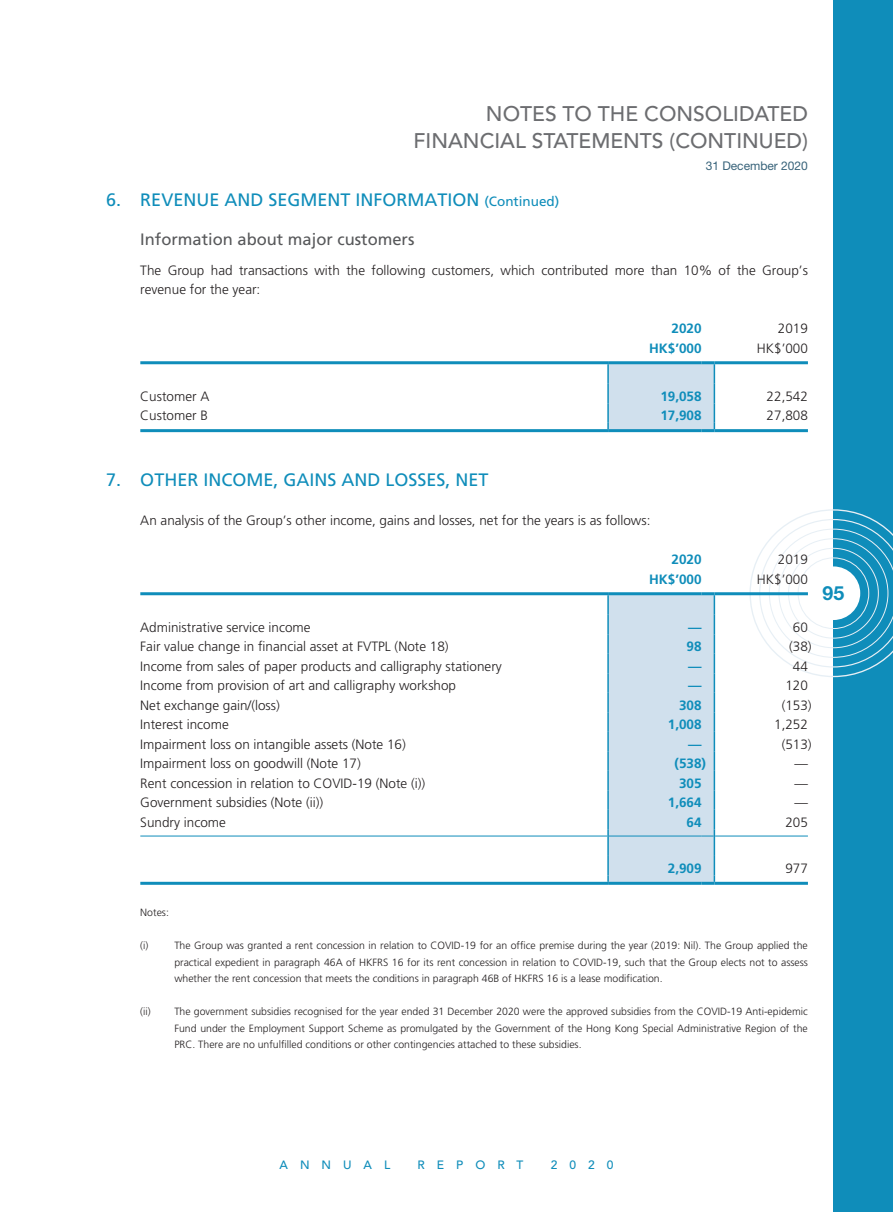
<style>
.page{position:relative;width:893px;height:1212px;background:#fff}
.page>*{position:absolute;margin:0;border:0;box-sizing:border-box;transform-origin:0 0}
.t1{font:500 21px/27px "Avenir LT Std";color:#6c6d70;text-align:right}
.t2{font:700 19.5px "Helvetica Neue LT Std";color:#0f8dba}
.t3{font:18px "Frutiger LT Std";color:#0f8dba}
.t4{font:16.5px "Frutiger LT Std";color:#57585a}
.t5{font:300 13.5px/19.5px "Frutiger LT Std";color:#231f20}
.t6{font:700 13.5px "Frutiger LT Std";color:#0f8dba}
.t7{font:500 12px "Avenir LT Std";letter-spacing:1em;color:#0f8dba}
.t8{font:12px "Helvetica Neue LT Std";color:#38637a}
.t9{font:300 10.5px/16.5px "Frutiger LT Std";color:#231f20;text-align:justify}
.s1{font-size:13.5px}
</style>
<div class="page">
<div style="left:833px;top:0;width:60px;height:1212px;background:#0f8dba"></div>
<svg style="left:749px;top:509px;width:144px;height:168px"></svg>
<div style="left:807px;top:566px;width:53px;height:54px;background:#fff;border-radius:50%"></div>
<hr style="left:140px;top:429px;width:468px;height:3px;background:#0f8dba">
<hr style="left:714px;top:429px;width:94px;height:3px;background:#0f8dba">
<hr style="left:140px;top:361px;width:468px;height:3px;background:#0f8dba">
<svg style="left:607px;top:361px;width:108px;height:71px;background:#bbd7e7"></svg>
<hr style="left:714px;top:361px;width:94px;height:3px;background:#0f8dba">
<hr style="left:140px;top:592px;width:468px;height:3px;background:#0f8dba">
<hr style="left:714px;top:592px;width:94px;height:3px;background:#0f8dba">
<hr style="left:140px;top:836px;width:467px;height:1px;background:#0f8dba">
<hr style="left:715px;top:836px;width:93px;height:1px;background:#0f8dba">
<hr style="left:140px;top:882px;width:468px;height:3px;background:#0f8dba">
<hr style="left:714px;top:882px;width:94px;height:3px;background:#0f8dba">
<div style="left:607px;top:592px;width:108px;height:293px;background:#d0e0ed"></div>
<h1 class="t1" style="left:414px;top:100px;width:396px">NOTES TO THE CONSOLIDATED<br>FINANCIAL STATEMENTS (CONTINUED)</h1>
<p class="t8" style="left:706px;top:158px;width:104px">31 December 2020</p>
<h3 class="t3" style="left:106px;top:189px;width:455px">6. REVENUE AND SEGMENT INFORMATION <span class="s1">(Continued)</span></h3>
<p class="t4" style="left:140px;top:230px;width:276px">Information about major customers</p>
<p class="t5" style="left:140px;top:260px;width:669px">The Group had transactions with the following customers, which contributed more than 10% of the Group’s revenue for the year:</p>
<p class="t6" style="left:672px;top:320px;width:32px">2020</p>
<p class="t5" style="left:778px;top:319px;width:32px">2019</p>
<p class="t6" style="left:649px;top:340px;width:54px">HK$’000</p>
<p class="t5" style="left:757px;top:338px;width:53px">HK$’000</p>
<p class="t5" style="left:140px;top:387px;width:71px">Customer A</p>
<p class="t6" style="left:660px;top:388px;width:43px">19,058</p>
<p class="t5" style="left:767px;top:387px;width:43px">22,542</p>
<p class="t5" style="left:140px;top:406px;width:69px">Customer B</p>
<p class="t6" style="left:660px;top:408px;width:43px">17,908</p>
<p class="t5" style="left:767px;top:406px;width:43px">27,808</p>
<h3 class="t3" style="left:106px;top:469px;width:384px">7. OTHER INCOME, GAINS AND LOSSES, NET</h3>
<p class="t5" style="left:140px;top:511px;width:512px">An analysis of the Group’s other income, gains and losses, net for the years is as follows:</p>
<p class="t6" style="left:672px;top:551px;width:32px">2020</p>
<p class="t5" style="left:778px;top:550px;width:32px">2019</p>
<p class="t6" style="left:649px;top:571px;width:54px">HK$’000</p>
<p class="t5" style="left:757px;top:569px;width:53px">HK$’000</p>
<p class="t5" style="left:140px;top:618px;width:172px">Administrative service income</p>
<p class="t6" style="left:688px;top:619px;width:15px">—</p>
<p class="t5" style="left:793px;top:618px;width:17px">60</p>
<p class="t5" style="left:140px;top:637px;width:310px">Fair value change in financial asset at FVTPL (Note 18)</p>
<p class="t6" style="left:687px;top:639px;width:17px">98</p>
<p class="t5" style="left:789px;top:637px;width:24px">(38)</p>
<p class="t5" style="left:140px;top:657px;width:363px">Income from sales of paper products and calligraphy stationery</p>
<p class="t6" style="left:688px;top:658px;width:15px">—</p>
<p class="t5" style="left:793px;top:657px;width:17px">44</p>
<p class="t5" style="left:140px;top:676px;width:317px">Income from provision of art and calligraphy workshop</p>
<p class="t6" style="left:688px;top:678px;width:15px">—</p>
<p class="t5" style="left:785px;top:676px;width:24px">120</p>
<p class="t5" style="left:140px;top:696px;width:141px">Net exchange gain/(loss)</p>
<p class="t6" style="left:679px;top:697px;width:24px">308</p>
<p class="t5" style="left:782px;top:696px;width:32px">(153)</p>
<p class="t5" style="left:140px;top:715px;width:90px">Interest income</p>
<p class="t6" style="left:668px;top:717px;width:35px">1,008</p>
<p class="t5" style="left:774px;top:715px;width:35px">1,252</p>
<p class="t5" style="left:140px;top:735px;width:267px">Impairment loss on intangible assets (Note 16)</p>
<p class="t6" style="left:688px;top:736px;width:15px">—</p>
<p class="t5" style="left:782px;top:735px;width:32px">(513)</p>
<p class="t5" style="left:140px;top:754px;width:222px">Impairment loss on goodwill (Note 17)</p>
<p class="t6" style="left:675px;top:756px;width:33px">(538)</p>
<p class="t5" style="left:794px;top:754px;width:15px">—</p>
<p class="t5" style="left:140px;top:774px;width:287px">Rent concession in relation to COVID-19 (Note (i))</p>
<p class="t6" style="left:679px;top:775px;width:24px">305</p>
<p class="t5" style="left:794px;top:774px;width:15px">—</p>
<p class="t5" style="left:140px;top:793px;width:185px">Government subsidies (Note (ii))</p>
<p class="t6" style="left:668px;top:795px;width:35px">1,664</p>
<p class="t5" style="left:794px;top:793px;width:15px">—</p>
<p class="t5" style="left:140px;top:813px;width:87px">Sundry income</p>
<p class="t6" style="left:687px;top:814px;width:17px">64</p>
<p class="t5" style="left:785px;top:813px;width:24px">205</p>
<p class="t6" style="left:668px;top:860px;width:35px">2,909</p>
<p class="t5" style="left:785px;top:859px;width:24px">977</p>
<p class="t9" style="left:140px;top:904px;width:30px">Notes:</p>
<p class="t9" style="left:140px;top:937px;width:10px">(i)</p>
<p class="t9" style="left:174px;top:937px;width:635px">The Group was granted a rent concession in relation to COVID-19 for an office premise during the year (2019: Nil). The Group applied the practical expedient in paragraph 46A of HKFRS 16 for its rent concession in relation to COVID-19, such that the Group elects not to assess whether the rent concession that meets the conditions in paragraph 46B of HKFRS 16 is a lease modification.</p>
<p class="t9" style="left:174px;top:1003px;width:635px;text-indent:-34px">(ii) The government subsidies recognised for the year ended 31 December 2020 were the approved subsidies from the COVID-19 Anti-epidemic Fund under the Employment Support Scheme as promulgated by the Government of the Hong Kong Special Administrative Region of the PRC. There are no unfulfilled conditions or other contingencies attached to these subsidies.</p>
<h2 class="t2" style="left:823px;top:581px;width:23px">95</h2>
<p class="t7" style="left:280px;top:1158px;width:112px">ANNUAL</p>
<p class="t7" style="left:418px;top:1158px;width:107px">REPORT</p>
<p class="t7" style="left:551px;top:1158px;width:64px">2020</p>
</div>
